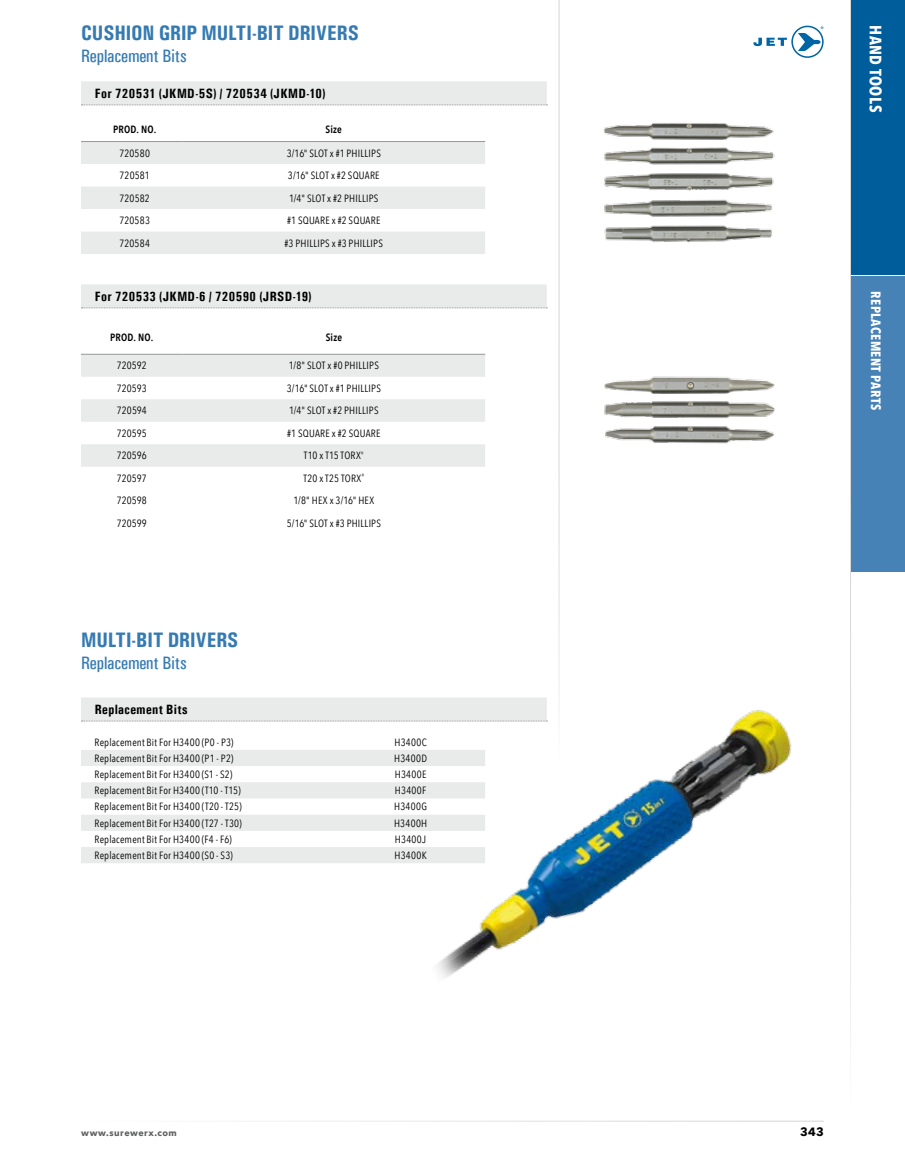
<style>
.page{position:relative;width:905px;height:1161px;background:#fff}
.page>*{position:absolute;margin:0;border:0;box-sizing:border-box;transform-origin:0 0}
.t1{font:700 condensed 21px "Univers";letter-spacing:-.005em;color:#357bb2}
.t2{font:500 condensed 18px "Univers";color:#357bb2}
.t3{font:700 16.5px "Avenir Next Condensed";letter-spacing:.02em;color:#fff}
.t4{font:700 condensed 13.5px "Univers";letter-spacing:.03em;color:#000}
.t5{font:700 13.5px "Avenir Next Condensed";letter-spacing:.03em;color:#fff}
.t6{font:700 12px "Avenir Next";color:#000}
.t7{font:10.5px "Avenir Next Condensed";letter-spacing:.02em;color:#000}
.t8{font:600 10.5px "Avenir Next Condensed";letter-spacing:.015em;color:#000}
.t9{font:700 9px "Avenir Next";letter-spacing:.055em;color:#5f6060}
</style>
<div class="page">
<svg style="left:753px;top:26px;width:70px;height:32px"></svg>
<div style="left:850px;top:0;width:54px;height:275px;background:#005d9c"></div>
<div style="left:850px;top:276px;width:54px;height:295px;background:#4682b6"></div>
<img style="left:317px;top:697px;width:475px;height:281px">
<img style="left:603px;top:123px;width:172px;height:120px">
<img style="left:604px;top:376px;width:171px;height:68px">
<div style="left:81px;top:81px;width:465px;height:24px;background:#e9eaea"></div>
<svg style="left:81px;top:105px;width:466px;height:1px"></svg>
<svg style="left:81px;top:142px;width:404px;height:112px;fill:#e9eaea"></svg>
<hr style="left:81px;top:141px;width:101px;height:1px;background:#969798">
<hr style="left:182px;top:141px;width:303px;height:1px;background:#969798">
<div style="left:81px;top:698px;width:465px;height:24px;background:#e9eaea"></div>
<svg style="left:81px;top:721px;width:466px;height:1px"></svg>
<svg style="left:81px;top:750px;width:404px;height:113px;fill:#e9eaea"></svg>
<div style="left:81px;top:284px;width:465px;height:24px;background:#e9eaea"></div>
<svg style="left:81px;top:308px;width:466px;height:1px"></svg>
<svg style="left:81px;top:355px;width:404px;height:112px;fill:#e9eaea"></svg>
<hr style="left:81px;top:354px;width:102px;height:1px;background:#969798">
<hr style="left:183px;top:354px;width:302px;height:1px;background:#969798">
<h1 class="t1" style="left:81px;top:20px;width:279px">CUSHION GRIP MULTI-BIT DRIVERS</h1>
<h2 class="t2" style="left:81px;top:45px;width:107px">Replacement Bits</h2>
<p class="t4" style="left:95px;top:85px;width:232px">For 720531 (JKMD-5S) / 720534 (JKMD-10)</p>
<p class="t8" style="left:113px;top:121px;width:45px">PROD. NO.</p>
<p class="t8" style="left:325px;top:121px;width:18px">Size</p>
<p class="t7" style="left:119px;top:144px;width:32px">720580</p>
<p class="t7" style="left:287px;top:144px;width:96px">3/16" SLOT x #1 PHILLIPS</p>
<p class="t7" style="left:120px;top:166px;width:32px">720581</p>
<p class="t7" style="left:288px;top:166px;width:93px">3/16" SLOT x #2 SQUARE</p>
<p class="t7" style="left:119px;top:189px;width:32px">720582</p>
<p class="t7" style="left:289px;top:189px;width:91px">1/4" SLOT x #2 PHILLIPS</p>
<p class="t7" style="left:119px;top:211px;width:32px">720583</p>
<p class="t7" style="left:287px;top:211px;width:95px">#1 SQUARE x #2 SQUARE</p>
<p class="t7" style="left:119px;top:234px;width:32px">720584</p>
<p class="t7" style="left:284px;top:234px;width:100px">#3 PHILLIPS x #3 PHILLIPS</p>
<p class="t4" style="left:95px;top:288px;width:218px">For 720533 (JKMD-6 / 720590 (JRSD-19)</p>
<p class="t8" style="left:110px;top:328px;width:45px">PROD. NO.</p>
<p class="t8" style="left:326px;top:328px;width:18px">Size</p>
<p class="t7" style="left:117px;top:357px;width:32px">720592</p>
<p class="t7" style="left:289px;top:357px;width:92px">1/8" SLOT x #0 PHILLIPS</p>
<p class="t7" style="left:117px;top:379px;width:32px">720593</p>
<p class="t7" style="left:287px;top:379px;width:96px">3/16" SLOT x #1 PHILLIPS</p>
<p class="t7" style="left:117px;top:402px;width:31px">720594</p>
<p class="t7" style="left:289px;top:402px;width:91px">1/4" SLOT x #2 PHILLIPS</p>
<p class="t7" style="left:117px;top:424px;width:31px">720595</p>
<p class="t7" style="left:287px;top:424px;width:95px">#1 SQUARE x #2 SQUARE</p>
<p class="t7" style="left:117px;top:447px;width:31px">720596</p>
<p class="t7" style="left:304px;top:447px;width:61px">T10 x T15 TORX<sup>®</sup></p>
<p class="t7" style="left:117px;top:469px;width:32px">720597</p>
<p class="t7" style="left:303px;top:469px;width:62px">T20 x T25 TORX<sup>®</sup></p>
<p class="t7" style="left:117px;top:492px;width:32px">720598</p>
<p class="t7" style="left:293px;top:492px;width:82px">1/8" HEX x 3/16" HEX</p>
<p class="t7" style="left:117px;top:514px;width:32px">720599</p>
<p class="t7" style="left:287px;top:514px;width:96px">5/16" SLOT x #3 PHILLIPS</p>
<h1 class="t1" style="left:81px;top:627px;width:159px">MULTI-BIT DRIVERS</h1>
<h2 class="t2" style="left:81px;top:652px;width:107px">Replacement Bits</h2>
<p class="t4" style="left:95px;top:701px;width:94px">Replacement Bits</p>
<p class="t7" style="left:94px;top:733px;width:140px">Replacement Bit For H3400 (P0 - P3)</p>
<p class="t7" style="left:394px;top:733px;width:34px">H3400C</p>
<p class="t7" style="left:94px;top:749px;width:140px">Replacement Bit For H3400 (P1 - P2)</p>
<p class="t7" style="left:394px;top:749px;width:34px">H3400D</p>
<p class="t7" style="left:94px;top:765px;width:139px">Replacement Bit For H3400 (S1 - S2)</p>
<p class="t7" style="left:395px;top:765px;width:33px">H3400E</p>
<p class="t7" style="left:94px;top:781px;width:148px">Replacement Bit For H3400 (T10 - T15)</p>
<p class="t7" style="left:395px;top:781px;width:33px">H3400F</p>
<p class="t7" style="left:94px;top:798px;width:149px">Replacement Bit For H3400 (T20 - T25)</p>
<p class="t7" style="left:394px;top:798px;width:34px">H3400G</p>
<p class="t7" style="left:94px;top:814px;width:149px">Replacement Bit For H3400 (T27 - T30)</p>
<p class="t7" style="left:394px;top:814px;width:35px">H3400H</p>
<p class="t7" style="left:94px;top:830px;width:139px">Replacement Bit For H3400 (F4 - F6)</p>
<p class="t7" style="left:395px;top:830px;width:33px">H3400J</p>
<p class="t7" style="left:94px;top:846px;width:140px">Replacement Bit For H3400 (S0 - S3)</p>
<p class="t7" style="left:394px;top:846px;width:34px">H3400K</p>
<h3 class="t3" style="left:885px;top:25px;width:88px;rotate:90deg">HAND TOOLS</h3>
<p class="t5" style="left:884px;top:291px;width:120px;rotate:90deg">REPLACEMENT PARTS</p>
<p class="t9" style="left:81px;top:1125px;width:97px">www.surewerx.com</p>
<p class="t6" style="left:800px;top:1122px;width:25px">343</p>
</div>
